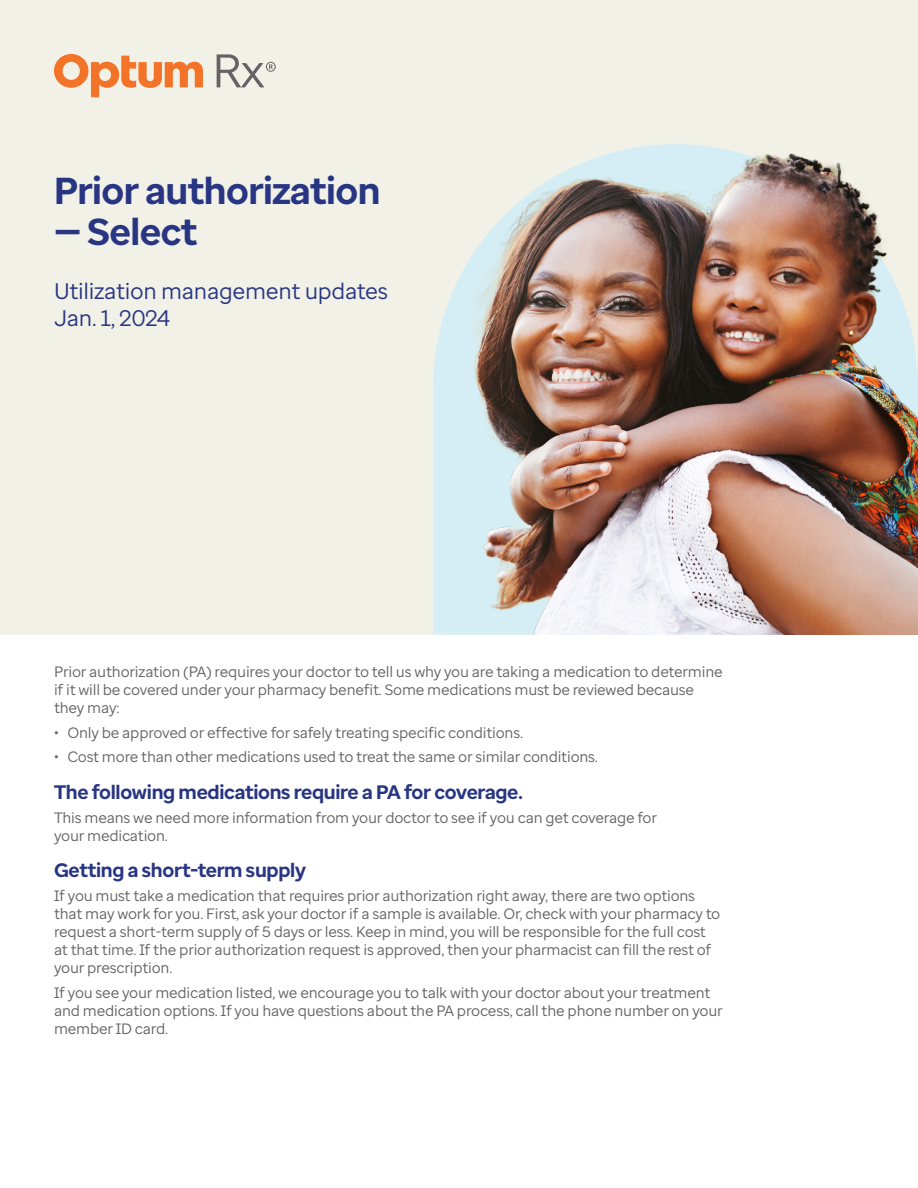
<style>
.page{position:relative;width:918px;height:1188px;background:#fff}
.page>*{position:absolute;margin:0;border:0;box-sizing:border-box;transform-origin:0 0}
.Headline{font:700 37.5px "Optum Sans";letter-spacing:-.015em;color:#283582}
.Intro_copy{font:22.5px/27px "Optum Sans";letter-spacing:-.015em;color:#283582}
.Subhead{font:700 19.5px "Optum Sans";letter-spacing:-.015em;color:#283582}
.Body_copy{font:15px/18px "Optum Sans";letter-spacing:-.015em;color:#636366}
</style>
<div class="page">
<div style="left:0;top:0;width:918px;height:634px;background:#f1f1e7"></div>
<svg style="left:217px;top:54px;width:59px;height:33px"></svg>
<svg style="left:54px;top:54px;width:149px;height:43px"></svg>
<img style="left:433px;top:144px;width:485px;height:490px">
<p class="Headline" style="left:54px;top:166px;width:328px">Prior authorization</p>
<p class="Headline" style="left:54px;top:207px;width:145px">— Select</p>
<p class="Intro_copy" style="left:54px;top:277px;width:336px">Utilization management updates<br>Jan. 1, 2024</p>
<p class="Body_copy" style="left:54px;top:662px;width:670px">Prior authorization (PA) requires your doctor to tell us why you are taking a medication to determine if it will be covered under your pharmacy benefit. Some medications must be reviewed because they may:</p>
<p class="Body_copy" style="left:54px;top:723px;width:471px">• Only be approved or effective for safely treating specific conditions.</p>
<p class="Body_copy" style="left:54px;top:748px;width:546px">• Cost more than other medications used to treat the same or similar conditions.</p>
<p class="Subhead" style="left:54px;top:780px;width:471px">The following medications require a PA for coverage.</p>
<p class="Body_copy" style="left:54px;top:808px;width:605px">This means we need more information from your doctor to see if you can get coverage for your medication.</p>
<p class="Subhead" style="left:54px;top:858px;width:253px">Getting a short-term supply</p>
<p class="Body_copy" style="left:54px;top:886px;width:668px">If you must take a medication that requires prior authorization right away, there are two options that may work for you. First, ask your doctor if a sample is available. Or, check with your pharmacy to request a short-term supply of 5 days or less. Keep in mind, you will be responsible for the full cost at that time. If the prior authorization request is approved, then your pharmacist can fill the rest of your prescription.</p>
<p class="Body_copy" style="left:54px;top:983px;width:670px">If you see your medication listed, we encourage you to talk with your doctor about your treatment and medication options. If you have questions about the PA process, call the phone number on your member ID card.</p>
</div>
